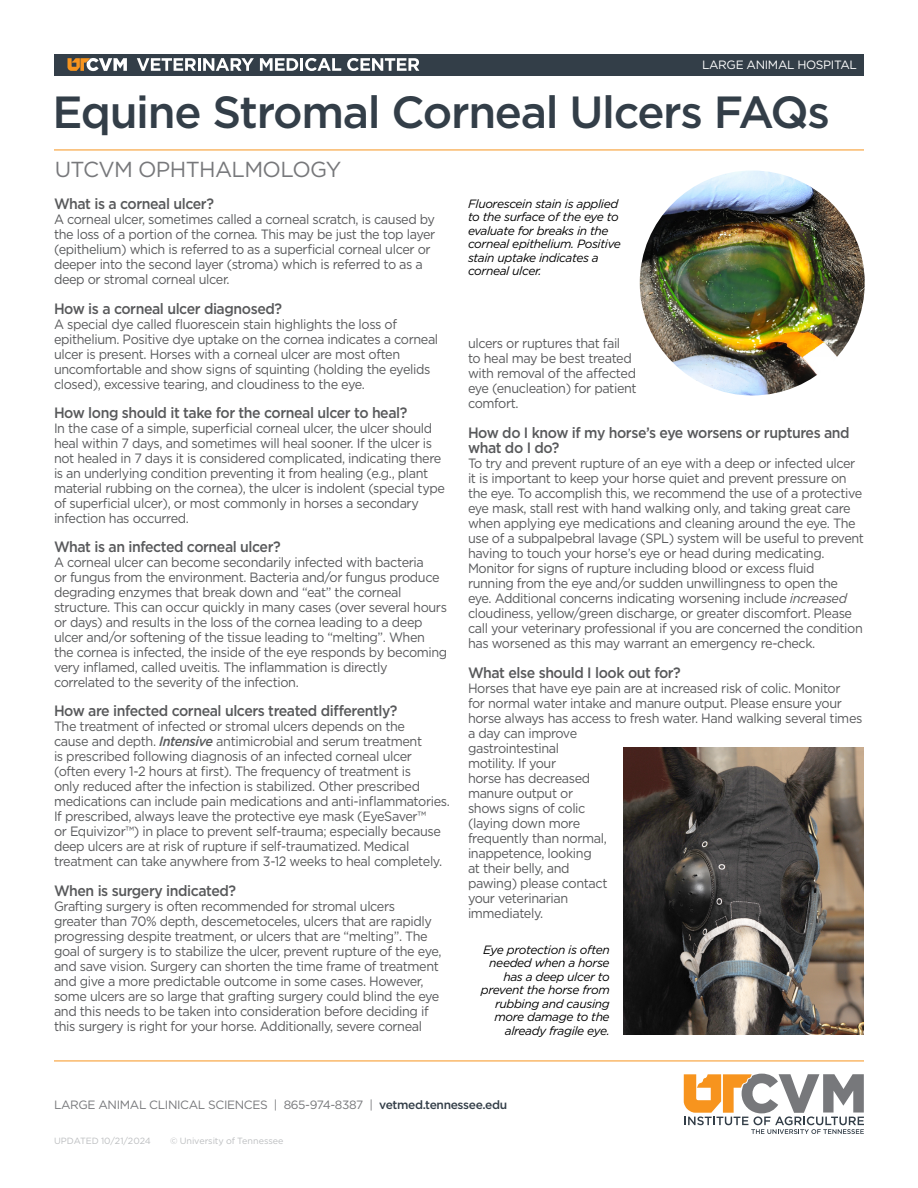
<style>
.page{position:relative;width:918px;height:1188px;background:#fff}
.page>*{position:absolute;margin:0;border:0;box-sizing:border-box;transform-origin:0 0}
.t1{font:500 45px "Gotham";letter-spacing:-.03em;color:#333e48}
.t2{font:21.75px "Gotham";letter-spacing:-.03em;color:#77787b}
.Question{font:500 15px/15.8px "Gotham";letter-spacing:-.03em;color:#58595b;scale:.94 1}
.Answer{font:13.5px/15px "Gotham";letter-spacing:-.03em;color:#58595b;scale:.94 1}
.t3{font:italic 12px/13.5px "Gotham";letter-spacing:-.03em;color:#000}
.t4{font:12px "Gotham";letter-spacing:-.03em;color:#77787b}
.t5{font:12px "Gotham";letter-spacing:-.03em;color:#fff}
.t6{font:9px "Gotham";letter-spacing:-.005em;color:#bcbec0}
.s1{font-weight:500;font-style:italic}
.s2{font-style:italic}
.s3{font-weight:500;color:#333e48}
</style>
<div class="page">
<hr style="left:54px;top:1061px;width:810px;height:1px;background:#f7941e">
<hr style="left:54px;top:150px;width:810px;height:1px;background:#f7941e">
<svg style="left:684px;top:1074px;width:180px;height:60px"></svg>
<div style="left:55px;top:54px;width:809px;height:21px;background:#333e48"></div>
<svg style="left:67px;top:58px;width:60px;height:13px"></svg>
<svg style="left:137px;top:58px;width:117px;height:13px"></svg>
<svg style="left:260px;top:58px;width:81px;height:13px"></svg>
<svg style="left:347px;top:58px;width:72px;height:13px"></svg>
<img style="left:640px;top:170px;width:225px;height:225px;border-radius:112px">
<img style="left:623px;top:748px;width:241px;height:287px">
<p class="t5" style="left:702px;top:57px;width:156px">LARGE ANIMAL HOSPITAL</p>
<p class="t1" style="left:53px;top:83px;width:779px">Equine Stromal Corneal Ulcers FAQs</p>
<p class="t2" style="left:55px;top:156px;width:288px">UTCVM OPHTHALMOLOGY</p>
<p class="Question" style="left:54px;top:196px;width:172px">What is a corneal ulcer?</p>
<p class="Answer" style="left:54px;top:212px;width:407px">A corneal ulcer, sometimes called a corneal scratch, is caused by the loss of a portion of the cornea. This may be just the top layer (epithelium) which is referred to as a superficial corneal ulcer or deeper into the second layer (stroma) which is referred to as a deep or stromal corneal ulcer.</p>
<p class="Question" style="left:54px;top:300px;width:244px">How is a corneal ulcer diagnosed?</p>
<p class="Answer" style="left:54px;top:316px;width:410px">A special dye called fluorescein stain highlights the loss of epithelium. Positive dye uptake on the cornea indicates a corneal ulcer is present. Horses with a corneal ulcer are most often uncomfortable and show signs of squinting (holding the eyelids closed), excessive tearing, and cloudiness to the eye.</p>
<p class="Question" style="left:54px;top:405px;width:378px">How long should it take for the corneal ulcer to heal?</p>
<p class="Answer" style="left:54px;top:420px;width:417px">In the case of a simple, superficial corneal ulcer, the ulcer should heal within 7 days, and sometimes will heal sooner. If the ulcer is not healed in 7 days it is considered complicated, indicating there is an underlying condition preventing it from healing (e.g., plant material rubbing on the cornea), the ulcer is indolent (special type of superficial ulcer), or most commonly in horses a secondary infection has occurred.</p>
<p class="Question" style="left:54px;top:539px;width:243px">What is an infected corneal ulcer?</p>
<p class="Answer" style="left:54px;top:555px;width:420px">A corneal ulcer can become secondarily infected with bacteria<br>or fungus from the environment. Bacteria and/or fungus produce degrading enzymes that break down and “eat” the corneal structure. This can occur quickly in many cases (over several hours or days) and results in the loss of the cornea leading to a deep ulcer and/or softening of the tissue leading to “melting”. When the cornea is infected, the inside of the eye responds by becoming very inflamed, called uveitis. The inflammation is directly correlated to the severity of the infection.</p>
<p class="Question" style="left:54px;top:703px;width:367px">How are infected corneal ulcers treated differently?</p>
<p class="Answer" style="left:54px;top:719px;width:423px">The treatment of infected or stromal ulcers depends on the<br>cause and depth. <span class="s1">Intensive</span> antimicrobial and serum treatment<br>is prescribed following diagnosis of an infected corneal ulcer (often every 1-2 hours at first). The frequency of treatment is<br>only reduced after the infection is stabilized. Other prescribed medications can include pain medications and anti-inflammatories.<br>If prescribed, always leave the protective eye mask (EyeSaver™<br>or Equivizor™) in place to prevent self-trauma; especially because deep ulcers are at risk of rupture if self-traumatized. Medical treatment can take anywhere from 3-12 weeks to heal completely.</p>
<p class="Question" style="left:54px;top:882px;width:195px">When is surgery indicated?</p>
<p class="Answer" style="left:54px;top:898px;width:414px">Grafting surgery is often recommended for stromal ulcers greater than 70% depth, descemetoceles, ulcers that are rapidly progressing despite treatment, or ulcers that are “melting”. The goal of surgery is to stabilize the ulcer, prevent rupture of the eye, and save vision. Surgery can shorten the time frame of treatment and give a more predictable outcome in some cases. However, some ulcers are so large that grafting surgery could blind the eye and this needs to be taken into consideration before deciding if this surgery is right for your horse. Additionally, severe corneal</p>
<p class="t3" style="left:468px;top:196px;width:154px">Fluorescein stain is applied to the surface of the eye to evaluate for breaks in the corneal epithelium. Positive stain uptake indicates a corneal ulcer.</p>
<p class="Answer" style="left:468px;top:336px;width:181px">ulcers or ruptures that fail<br>to heal may be best treated with removal of the affected eye (enucleation) for patient comfort.</p>
<p class="Question" style="left:468px;top:424px;width:408px">How do I know if my horse’s eye worsens or ruptures and what do I do?</p>
<p class="Answer" style="left:468px;top:456px;width:423px">To try and prevent rupture of an eye with a deep or infected ulcer it is important to keep your horse quiet and prevent pressure on the eye. To accomplish this, we recommend the use of a protective eye mask, stall rest with hand walking only, and taking great care when applying eye medications and cleaning around the eye. The use of a subpalpebral lavage (SPL) system will be useful to prevent having to touch your horse’s eye or head during medicating.</p>
<p class="Answer" style="left:468px;top:561px;width:422px">Monitor for signs of rupture including blood or excess fluid running from the eye and/or sudden unwillingness to open the eye. Additional concerns indicating worsening include <span class="s2">increased </span>cloudiness, yellow/green discharge, or greater discomfort. Please call your veterinary professional if you are concerned the condition has worsened as this may warrant an emergency re-check.</p>
<p class="Question" style="left:468px;top:664px;width:228px">What else should I look out for?</p>
<p class="Answer" style="left:468px;top:680px;width:421px">Horses that have eye pain are at increased risk of colic. Monitor<br>for normal water intake and manure output. Please ensure your horse always has access to fresh water. Hand walking several times a day can improve<br>gastrointestinal<br>motility. If your<br>horse has decreased<br>manure output or<br>shows signs of colic<br>(laying down more<br>frequently than normal,<br>inappetence, looking<br>at their belly, and<br>pawing) please contact<br>your veterinarian<br>immediately.</p>
<p class="t3" style="left:481px;top:942px;width:130px;text-align:right">Eye protection is often needed when a horse has a deep ulcer to prevent the horse from rubbing and causing more damage to the already fragile eye.</p>
<p class="t4" style="left:54px;top:1097px;width:455px">LARGE ANIMAL CLINICAL SCIENCES | 865-974-8387 | <span class="s3">vetmed.tennessee.edu</span></p>
<p class="t6" style="left:54px;top:1135px;width:98px">UPDATED 10/21/2024</p>
<p class="t6" style="left:170px;top:1135px;width:115px">© University of Tennessee</p>
</div>
